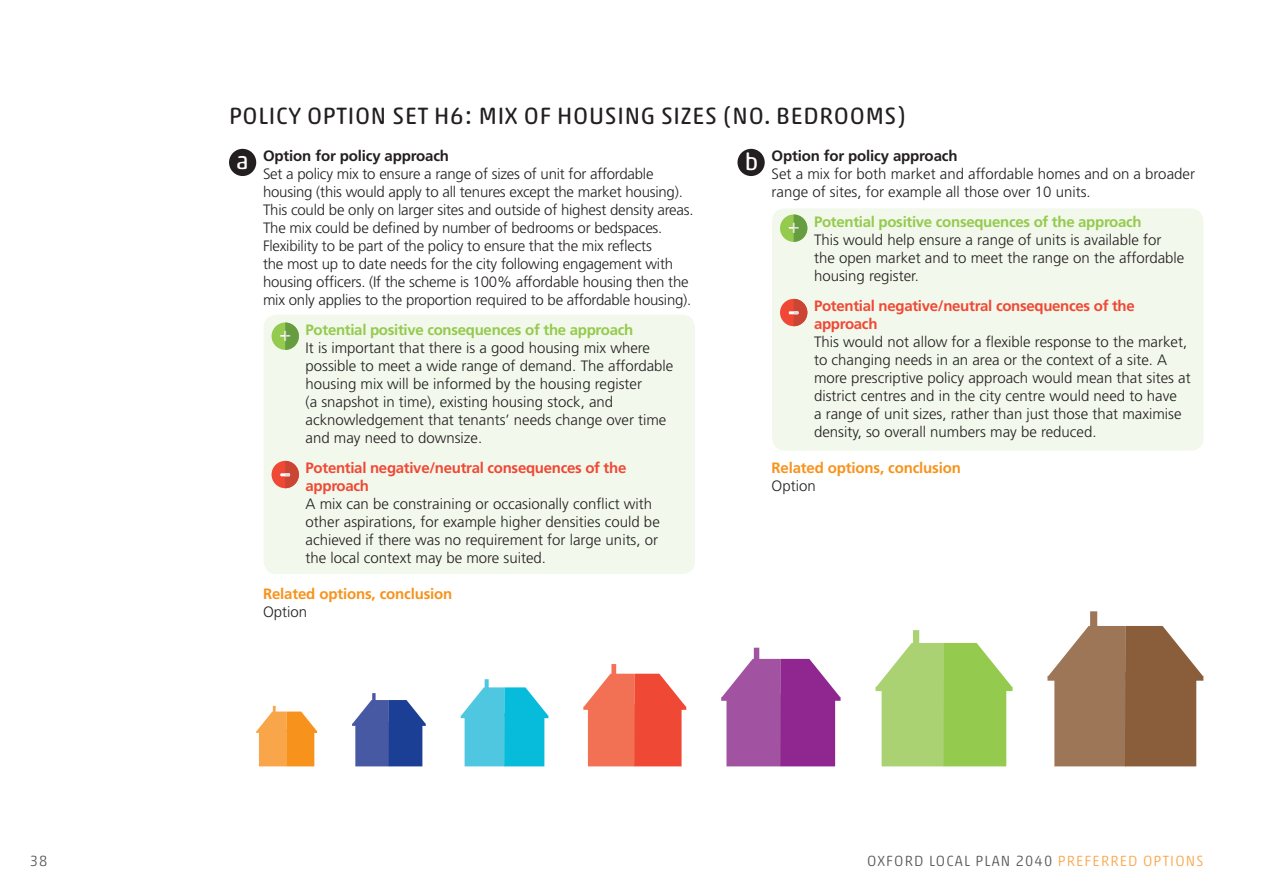
<style>
.page{position:relative;width:1263px;height:893px;background:#fff}
.page>*{position:absolute;margin:0;border:0;box-sizing:border-box;transform-origin:0 0}
.t1{font:24px "Akko Rounded Pro";letter-spacing:.03em;color:#231f20}
.t2{font:24px "Akko Rounded Pro";color:#fff}
.t3{font:300 15px/18px "Frutiger";color:#231f20}
.t4{font:700 15px/18px "Frutiger";letter-spacing:-.02em;color:#ef4835}
.t5{font:700 15px "Frutiger";letter-spacing:-.02em;color:#94ca4e}
.t6{font:700 15px "Frutiger";letter-spacing:-.01em;color:#f7931d}
.t7{font:700 15px "Frutiger";letter-spacing:-.01em;color:#231f20}
.t8{font:300 15px "Akko Rounded Pro";letter-spacing:.08em;color:#57585a}
.s1{color:#f9a64a}
</style>
<div class="page">
<div style="left:264px;top:315px;width:431px;height:259px;background:#f2f8eb;border-radius:13px"></div>
<div style="left:772px;top:208px;width:431px;height:243px;background:#f2f8eb;border-radius:13px"></div>
<div style="left:272px;top:322px;width:27px;height:28px;background:#94ca4e;border-radius:50%"></div>
<svg style="left:280px;top:322px;width:19px;height:28px"></svg>
<div style="left:272px;top:461px;width:27px;height:27px;background:#ef4835;border-radius:50%"></div>
<svg style="left:280px;top:461px;width:19px;height:27px"></svg>
<div style="left:780px;top:214px;width:27px;height:28px;background:#94ca4e;border-radius:50%"></div>
<svg style="left:789px;top:214px;width:18px;height:28px"></svg>
<div style="left:780px;top:299px;width:27px;height:27px;background:#ef4835;border-radius:50%"></div>
<svg style="left:789px;top:299px;width:18px;height:27px"></svg>
<div style="left:229px;top:149px;width:27px;height:27px;background:#231f20;border-radius:50%"></div>
<div style="left:737px;top:149px;width:28px;height:27px;background:#231f20;border-radius:50%"></div>
<svg style="left:352px;top:693px;width:74px;height:73px"></svg>
<svg style="left:461px;top:679px;width:87px;height:87px"></svg>
<svg style="left:875px;top:630px;width:137px;height:136px"></svg>
<svg style="left:721px;top:648px;width:120px;height:118px"></svg>
<svg style="left:256px;top:706px;width:61px;height:60px"></svg>
<svg style="left:1047px;top:611px;width:156px;height:155px"></svg>
<svg style="left:583px;top:664px;width:103px;height:102px"></svg>
<h1 class="t1" style="left:229px;top:101px;width:176px">POLICY OPTION SET</h1>
<h1 class="t1" style="left:434px;top:101px;width:372px">H6: MIX OF HOUSING SIZES (NO. BEDROO</h1>
<h1 class="t1" style="left:866px;top:101px;width:42px">MS)</h1>
<p class="t7" style="left:263px;top:146px;width:188px">Option for policy approach</p>
<p class="t3" style="left:263px;top:164px;width:432px">Set a policy mix to ensure a range of sizes of unit for affordable housing (this would apply to all tenures except the market housing).<br>This could be only on larger sites and outside of highest density areas.<br>The mix could be defined by number of bedrooms or bedspaces.<br>Flexibility to be part of the policy to ensure that the mix reflects<br>the most up to date needs for the city following engagement with housing officers. (If the scheme is 100% affordable housing then the mix only applies to the proportion required to be affordable housing).</p>
<p class="t5" style="left:306px;top:321px;width:329px">Potential positive consequences of the approach</p>
<p class="t3" style="left:306px;top:339px;width:369px">It is important that there is a good housing mix where possible to meet a wide range of demand. The affordable housing mix will be informed by the housing register<br>(a snapshot in time), existing housing stock, and acknowledgement that tenants’ needs change over time and may need to downsize.</p>
<p class="t4" style="left:306px;top:459px;width:322px">Potential negative/neutral consequences of the approach</p>
<p class="t3" style="left:306px;top:495px;width:356px">A mix can be constraining or occasionally conflict with other aspirations, for example higher densities could be achieved if there was no requirement for large units, or the local context may be more suited.</p>
<p class="t6" style="left:263px;top:585px;width:191px">Related options, conclusion</p>
<p class="t3" style="left:263px;top:603px;width:46px">Option</p>
<p class="t7" style="left:771px;top:146px;width:188px">Option for policy approach</p>
<p class="t3" style="left:771px;top:164px;width:425px">Set a mix for both market and affordable homes and on a broader range of sites, for example all those over 10 units.</p>
<p class="t5" style="left:814px;top:213px;width:329px">Potential positive consequences of the approach</p>
<p class="t3" style="left:814px;top:231px;width:372px">This would help ensure a range of units is available for the open market and to meet the range on the affordable housing register.</p>
<p class="t4" style="left:814px;top:297px;width:322px">Potential negative/neutral consequences of the approach</p>
<p class="t3" style="left:814px;top:333px;width:378px">This would not allow for a flexible response to the market, to changing needs in an area or the context of a site. A more prescriptive policy approach would mean that sites at district centres and in the city centre would need to have<br>a range of unit sizes, rather than just those that maximise density, so overall numbers may be reduced.</p>
<p class="t6" style="left:771px;top:459px;width:191px">Related options, conclusion</p>
<p class="t3" style="left:771px;top:477px;width:46px">Option</p>
<h1 class="t2" style="left:236px;top:146px;width:14px">A</h1>
<h1 class="t2" style="left:745px;top:147px;width:15px">B</h1>
<p class="t8" style="left:30px;top:852px;width:19px">38</p>
<p class="t8" style="left:867px;top:852px;width:338px">OXFORD LOCAL PLAN 2040 <span class="s1">PREFERRED OPTIONS</span></p>
</div>
